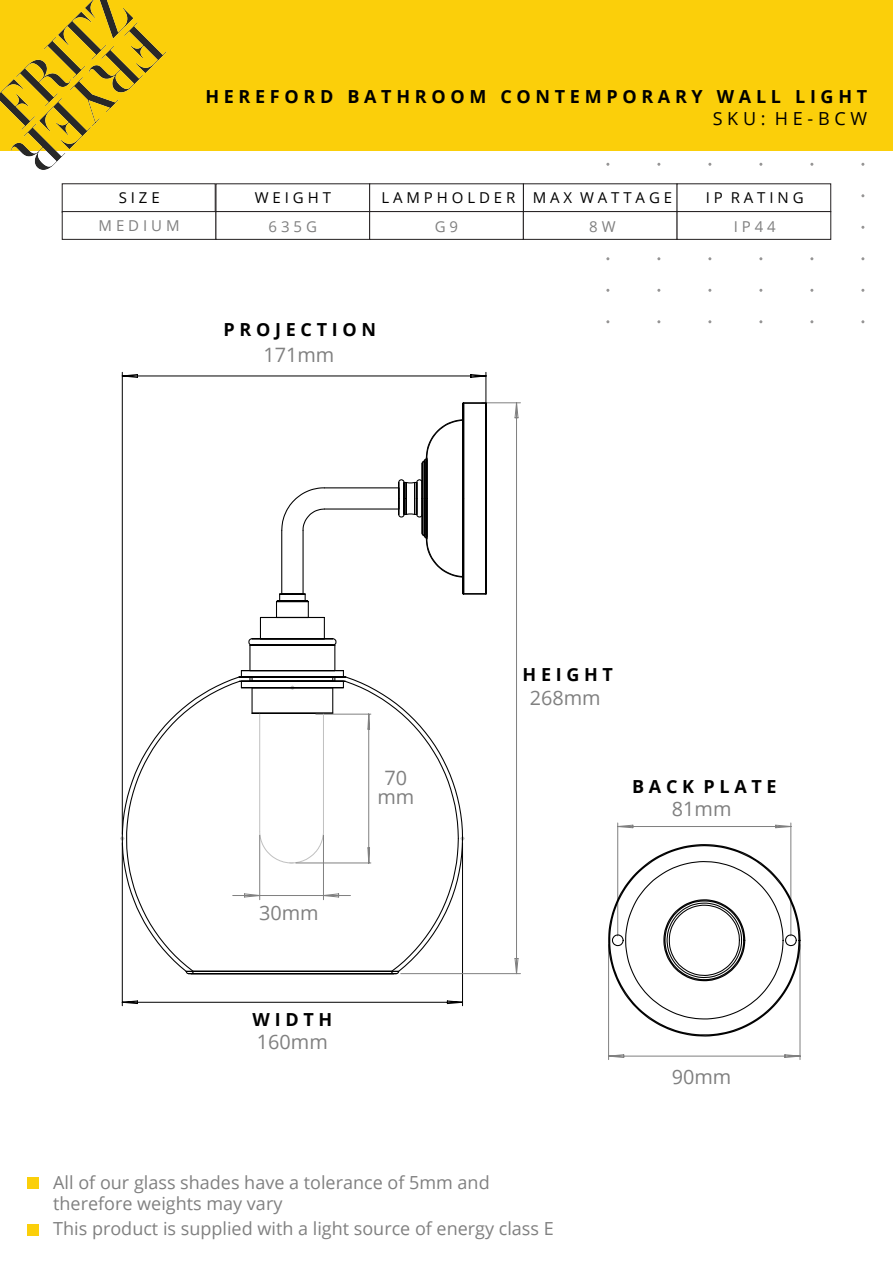
<style>
.page{position:relative;width:893px;height:1263px;background:#fff}
.page>*{position:absolute;margin:0;border:0;box-sizing:border-box;transform-origin:0 0}
.t1{font:19.8px/18.6px "Open Sans";color:#808080;text-align:center}
.t2{font:18px/21.6px "Open Sans";color:#808080}
.t3{font:700 18px "Open Sans";color:#000}
.t4{font:18px "Open Sans";color:#000}
.t5{font:15px "Open Sans";color:#000}
.t6{font:15px "Open Sans";color:#808080}
</style>
<div class="page">
<svg style="left:608px;top:822px;width:193px;height:238px"></svg>
<div style="left:0;top:0;width:893px;height:150px;background:#fbcf0a"></div>
<img style="left:0;top:0;width:182px;height:190px">
<div style="left:62px;top:183px;width:154px;height:30px;background:#fff"></div>
<div style="left:62px;top:211px;width:154px;height:29px;background:#fff;border:1px solid #231f20"></div>
<div style="left:216px;top:211px;width:154px;height:29px;background:#fff;border:1px solid #231f20"></div>
<div style="left:369px;top:211px;width:155px;height:29px;background:#fff;border:1px solid #231f20"></div>
<div style="left:523px;top:211px;width:154px;height:29px;background:#fff;border:1px solid #231f20"></div>
<div style="left:677px;top:211px;width:154px;height:29px;background:#fff;border:1px solid #231f20"></div>
<svg style="left:121px;top:371px;width:366px;height:221px"></svg>
<svg style="left:121px;top:975px;width:342px;height:31px"></svg>
<svg style="left:400px;top:402px;width:121px;height:572px"></svg>
<hr style="left:422px;top:463px;width:1px;height:70px;background:#000">
<hr style="left:426px;top:459px;width:1px;height:79px;background:#000">
<hr style="left:462px;top:404px;width:1px;height:189px;background:#000">
<hr style="left:485px;top:403px;width:1px;height:191px;background:#000">
<hr style="left:463px;top:403px;width:1px;height:191px;background:#000">
<svg style="left:281px;top:487px;width:44px;height:44px"></svg>
<hr style="left:303px;top:530px;width:1px;height:64px;background:#000">
<hr style="left:281px;top:530px;width:1px;height:64px;background:#000">
<hr style="left:324px;top:508px;width:75px;height:1px;background:#000">
<hr style="left:324px;top:487px;width:75px;height:1px;background:#000">
<svg style="left:397px;top:478px;width:27px;height:40px"></svg>
<hr style="left:416px;top:482px;width:1px;height:32px;background:#000">
<hr style="left:422px;top:482px;width:1px;height:32px;background:#000">
<hr style="left:424px;top:461px;width:1px;height:75px;background:#000">
<svg style="left:421px;top:419px;width:41px;height:45px"></svg>
<svg style="left:421px;top:532px;width:41px;height:46px"></svg>
<svg style="left:461px;top:402px;width:25px;height:3px"></svg>
<svg style="left:121px;top:592px;width:365px;height:383px"></svg>
<hr style="left:259px;top:714px;width:1px;height:117px;background:#c0c0c0">
<hr style="left:323px;top:714px;width:1px;height:117px;background:#c0c0c0">
<div style="left:27px;top:1224px;width:12px;height:11px;background:#fbcf0a"></div>
<div style="left:27px;top:1178px;width:11px;height:11px;background:#fbcf0a"></div>
<p class="t3" style="left:205px;top:84px;width:663px">H E R E F O R D B A T H R O O M C O N T E M P O R A R Y W A L L L I G H T</p>
<p class="t4" style="left:713px;top:106px;width:156px">S K U : H E - B C W</p>
<p class="t5" style="left:119px;top:187px;width:43px">S I Z E</p>
<p class="t5" style="left:255px;top:187px;width:78px">W E I G H T</p>
<p class="t5" style="left:381px;top:187px;width:292px">L A M P H O L D E R M A X W A T T A G E</p>
<p class="t5" style="left:706px;top:187px;width:99px">I P R A T I N G</p>
<p class="t6" style="left:99px;top:215px;width:82px">M E D I U M</p>
<p class="t6" style="left:269px;top:217px;width:50px">6 3 5 G</p>
<p class="t6" style="left:435px;top:217px;width:25px">G 9</p>
<p class="t6" style="left:589px;top:217px;width:28px">8 W</p>
<p class="t6" style="left:734px;top:217px;width:44px">I P 4 4</p>
<p class="t3" style="left:224px;top:317px;width:154px">P R O J E C T I O N</p>
<p class="t1" style="left:263px;top:345px;width:72px">171mm</p>
<p class="t1" style="left:259px;top:902px;width:61px">30mm</p>
<p class="t1" style="left:377px;top:768px;width:38px">70 mm</p>
<p class="t3" style="left:523px;top:662px;width:92px">H E I G H T</p>
<p class="t1" style="left:530px;top:688px;width:72px">268mm</p>
<p class="t3" style="left:632px;top:774px;width:146px">B A C K P L A T E</p>
<p class="t1" style="left:672px;top:799px;width:61px">81mm</p>
<p class="t3" style="left:253px;top:1006px;width:81px">W I D T H</p>
<p class="t1" style="left:257px;top:1032px;width:72px">160mm</p>
<p class="t2" style="left:53px;top:1171px;width:438px">All of our glass shades have a tolerance of 5mm and therefore weights may vary</p>
<p class="t2" style="left:53px;top:1217px;width:502px">This product is supplied with a light source of energy class E</p>
<p class="t1" style="left:672px;top:1067px;width:61px">90mm</p>
</div>
